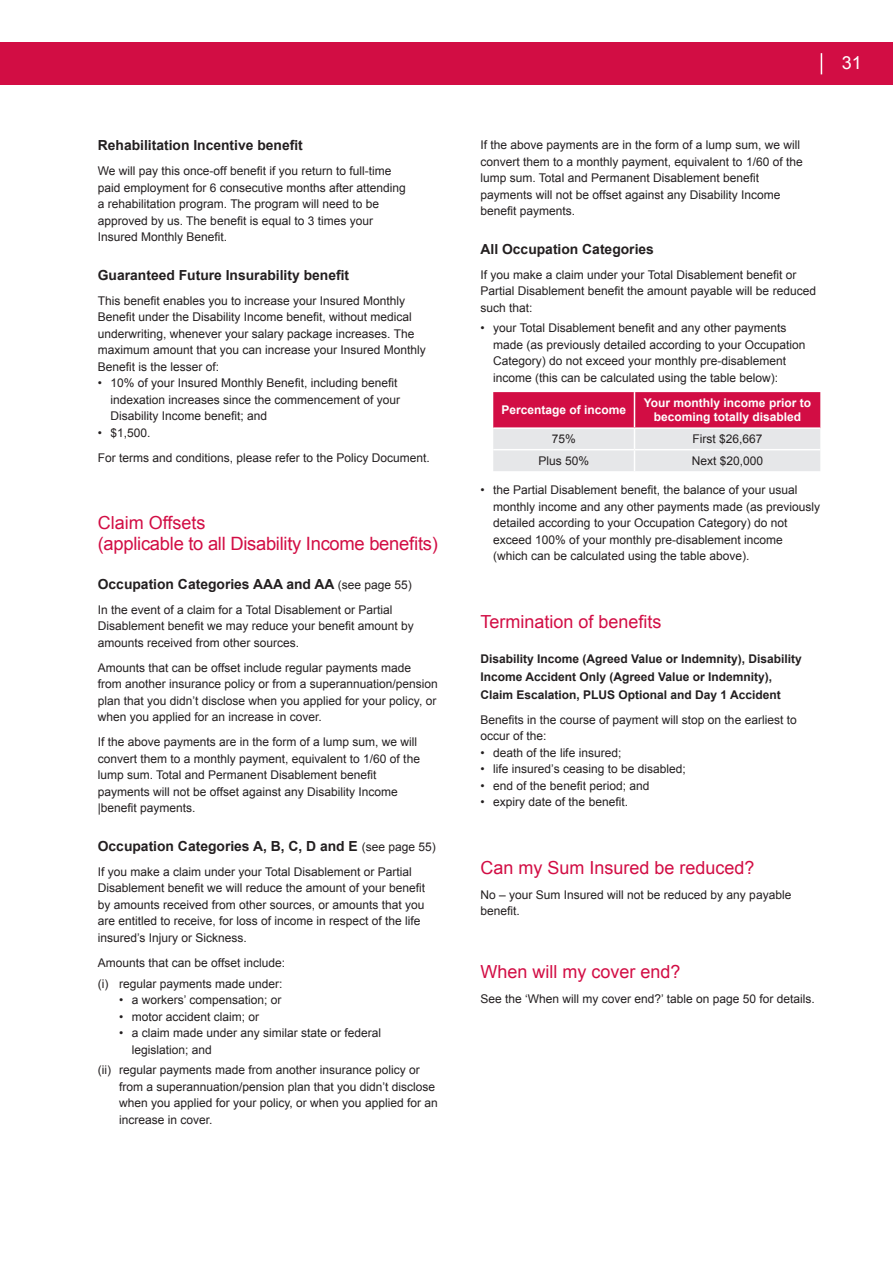
<style>
.page{position:relative;width:893px;height:1263px;background:#fff}
.page>*{position:absolute;margin:0;border:0;box-sizing:border-box;transform-origin:0 0}
.t1{font:18.3px "Arial";letter-spacing:-.015em;color:#d20d44}
.t2{font:18px "Arial";color:#d20d44}
.t3{font:18px "Arial";color:#fff}
.t4{font:700 13.8px "Arial";color:#231f20}
.t5{font:12px/16.5px "Arial";color:#231f20}
.t6{font:700 12px/18px "Arial";color:#231f20}
.t7{font:700 12px/13.5px "Arial";color:#fff;text-align:center}
.s1{font-weight:400;font-size:12px}
</style>
<div class="page">
<div style="left:0;top:43px;width:893px;height:42px;background:#d20d44"></div>
<svg style="left:821px;top:53px;width:1px;height:21px"></svg>
<svg style="left:493px;top:392px;width:327px;height:79px;background:#de87a1"></svg>
<p class="t4" style="left:98px;top:136px;width:207px">Rehabilitation Incentive benefit</p>
<p class="t5" style="left:98px;top:163px;width:310px">We will pay this once-off benefit if you return to full-time paid employment for 6 consecutive months after attending a rehabilitation program. The program will need to be approved by us. The benefit is equal to 3 times your Insured Monthly Benefit.</p>
<p class="t4" style="left:98px;top:266px;width:253px">Guaranteed Future Insurability benefit</p>
<p class="t5" style="left:98px;top:293px;width:330px">This benefit enables you to increase your Insured Monthly Benefit under the Disability Income benefit, without medical underwriting, whenever your salary package increases. The maximum amount that you can increase your Insured Monthly Benefit is the lesser of:</p>
<p class="t5" style="left:111px;top:375px;width:291px;text-indent:-13px">• 10% of your Insured Monthly Benefit, including benefit indexation increases since the commencement of your<br>Disability Income benefit; and</p>
<p class="t5" style="left:98px;top:420px;width:334px;line-height:25px">• $1,500.<br>For terms and conditions, please refer to the Policy Document.</p>
<h2 class="t2" style="left:98px;top:511px;width:109px">Claim Offsets</h2>
<h1 class="t1" style="left:98px;top:532px;width:342px">(applicable to all Disability Income benefits)</h1>
<p class="t4" style="left:98px;top:575px;width:316px">Occupation Categories AAA and AA <span class="s1">(see page 55)</span></p>
<p class="t5" style="left:98px;top:601px;width:318px">In the event of a claim for a Total Disablement or Partial<br>Disablement benefit we may reduce your benefit amount by amounts received from other sources.</p>
<p class="t5" style="left:98px;top:659px;width:342px">Amounts that can be offset include regular payments made from another insurance policy or from a superannuation/pension plan that you didn’t disclose when you applied for your policy, or when you applied for an increase in cover.</p>
<p class="t5" style="left:98px;top:734px;width:324px">If the above payments are in the form of a lump sum, we will convert them to a monthly payment, equivalent to 1/60 of the lump sum. Total and Permanent Disablement benefit payments will not be offset against any Disability Income |benefit payments.</p>
<p class="t4" style="left:98px;top:837px;width:339px">Occupation Categories A, B, C, D and E <span class="s1">(see page 55)</span></p>
<p class="t5" style="left:98px;top:863px;width:329px">If you make a claim under your Total Disablement or Partial Disablement benefit we will reduce the amount of your benefit by amounts received from other sources, or amounts that you are entitled to receive, for loss of income in respect of the life insured’s Injury or Sickness.</p>
<p class="t5" style="left:98px;top:952px;width:189px;line-height:20.7px">Amounts that can be offset include: (i) regular payments made under:</p>
<p class="t5" style="left:119px;top:992px;width:164px">• a workers’ compensation; or</p>
<p class="t5" style="left:119px;top:1008px;width:142px">• motor accident claim; or</p>
<p class="t5" style="left:132px;top:1025px;width:251px;text-indent:-13px">• a claim made under any similar state or federal legislation; and</p>
<p class="t5" style="left:119px;top:1062px;width:320px;text-indent:-21px">(ii) regular payments made from another insurance policy or from a superannuation/pension plan that you didn’t disclose when you applied for your policy, or when you applied for an increase in cover.</p>
<h2 class="t3" style="left:842px;top:51px;width:22px">31</h2>
<p class="t5" style="left:480px;top:137px;width:324px">If the above payments are in the form of a lump sum, we will convert them to a monthly payment, equivalent to 1/60 of the lump sum. Total and Permanent Disablement benefit payments will not be offset against any Disability Income benefit payments.</p>
<p class="t4" style="left:480px;top:240px;width:175px">All Occupation Categories</p>
<p class="t5" style="left:480px;top:266px;width:337px">If you make a claim under your Total Disablement benefit or<br>Partial Disablement benefit the amount payable will be reduced such that:</p>
<p class="t5" style="left:493px;top:320px;width:314px;text-indent:-13px">• your Total Disablement benefit and any other payments made (as previously detailed according to your Occupation Category) do not exceed your monthly pre-disablement income (this can be calculated using the table below):</p>
<p class="t7" style="left:501px;top:403px;width:126px">Percentage of income</p>
<p class="t7" style="left:644px;top:397px;width:169px">Your monthly income prior to becoming totally disabled</p>
<p class="t5" style="left:552px;top:431px;width:26px">75%</p>
<p class="t5" style="left:692px;top:431px;width:72px">First $26,667</p>
<p class="t5" style="left:538px;top:452px;width:52px">Plus 50%</p>
<p class="t5" style="left:692px;top:452px;width:73px">Next $20,000</p>
<p class="t5" style="left:493px;top:482px;width:328px;text-indent:-13px">• the Partial Disablement benefit, the balance of your usual monthly income and any other payments made (as previously detailed according to your Occupation Category) do not exceed 100% of your monthly pre-disablement income (which can be calculated using the table above).</p>
<h2 class="t2" style="left:480px;top:610px;width:183px">Termination of benefits</h2>
<p class="t6" style="left:480px;top:650px;width:323px">Disability Income (Agreed Value or Indemnity), Disability<br>Income Accident Only (Agreed Value or Indemnity),<br>Claim Escalation, PLUS Optional and Day 1 Accident</p>
<p class="t5" style="left:480px;top:711px;width:318px">Benefits in the course of payment will stop on the earliest to occur of the:</p>
<p class="t5" style="left:480px;top:744px;width:142px">• death of the life insured;</p>
<p class="t5" style="left:480px;top:761px;width:207px">• life insured’s ceasing to be disabled;</p>
<p class="t5" style="left:480px;top:777px;width:170px">• end of the benefit period; and</p>
<p class="t5" style="left:480px;top:794px;width:149px">• expiry date of the benefit.</p>
<h2 class="t2" style="left:480px;top:855px;width:276px">Can my Sum Insured be reduced?</h2>
<p class="t5" style="left:480px;top:886px;width:312px">No – your Sum Insured will not be reduced by any payable benefit.</p>
<h2 class="t2" style="left:480px;top:960px;width:202px">When will my cover end?</h2>
<p class="t5" style="left:480px;top:991px;width:336px">See the ‘When will my cover end?’ table on page 50 for details.</p>
</div>
